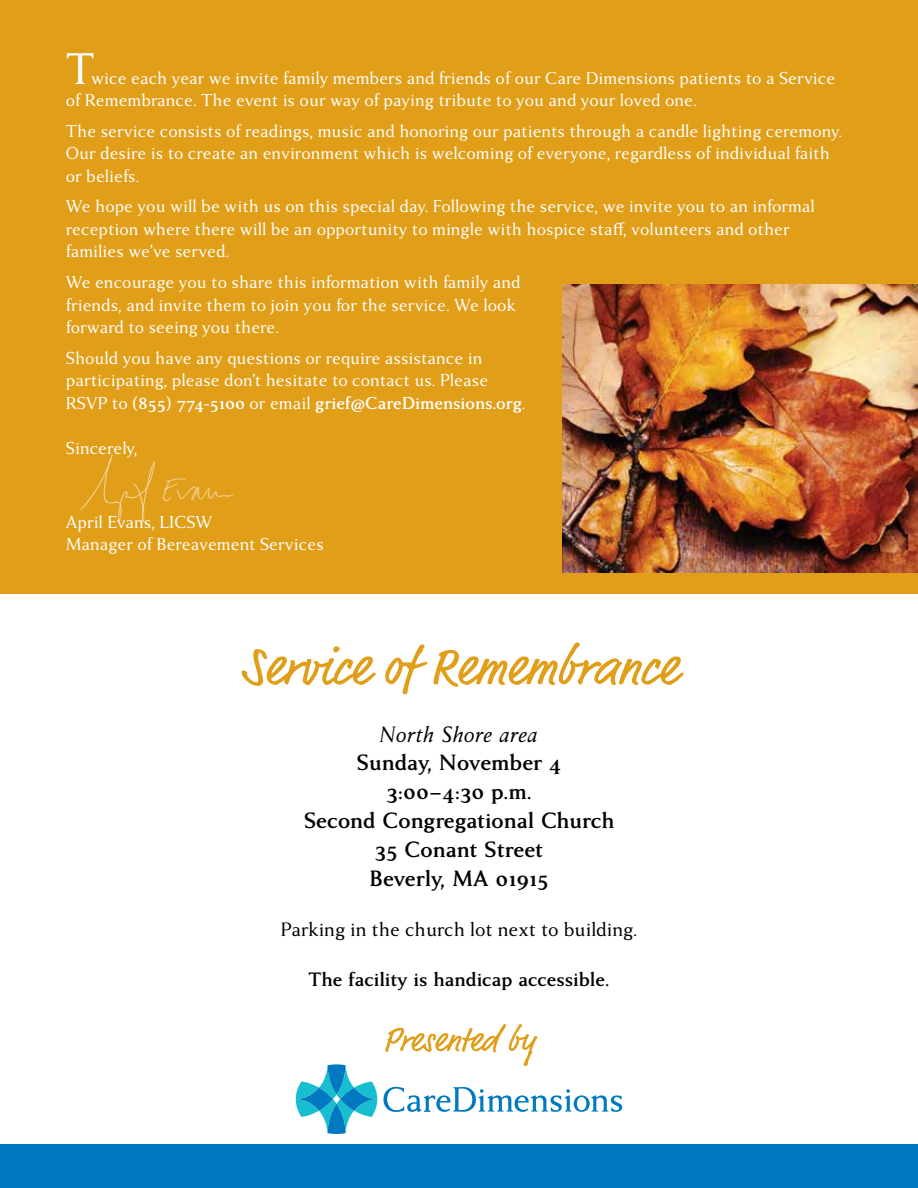
<style>
.page{position:relative;width:918px;height:1188px;background:#fff}
.page>*{position:absolute;margin:0;border:0;box-sizing:border-box;transform-origin:0 0}
.t1{font:48px "Anziano Pro";color:#fff}
.t2{font:700 24px/28.8px "Anziano Pro";color:#000;text-align:center}
.t3{font:italic 24px "Anziano Pro";color:#000}
.t4{font:21px "Anziano Pro";color:#000}
.t5{font:700 21px "Anziano Pro";color:#000}
.t6{font:18.75px/22.5px "Anziano Pro";color:#fff}
.s1{font-weight:700}
</style>
<div class="page">
<div style="left:0;top:0;width:918px;height:594px;background:#e09e19"></div>
<svg style="left:242px;top:643px;width:442px;height:51px"></svg>
<svg style="left:296px;top:1064px;width:81px;height:70px"></svg>
<svg style="left:383px;top:1087px;width:239px;height:25px"></svg>
<svg style="left:385px;top:1024px;width:152px;height:42px"></svg>
<div style="left:0;top:1145px;width:918px;height:43px;background:#0079c1"></div>
<img style="left:562px;top:284px;width:356px;height:288px">
<img style="left:79px;top:454px;width:155px;height:68px">
<h1 class="t1" style="left:66px;top:39px;width:30px">T</h1>
<p class="t6" style="left:66px;top:67px;width:771px;text-indent:25px">wice each year we invite family members and friends of our Care Dimensions patients to a Service of Remembrance. The event is our way of paying tribute to you and your loved one.</p>
<p class="t6" style="left:66px;top:120px;width:778px">The service consists of readings, music and honoring our patients through a candle lighting ceremony.<br>Our desire is to create an environment which is welcoming of everyone, regardless of individual faith or beliefs.</p>
<p class="t6" style="left:66px;top:196px;width:751px">We hope you will be with us on this special day. Following the service, we invite you to an informal reception where there will be an opportunity to mingle with hospice staff, volunteers and other families we’ve served.</p>
<p class="t6" style="left:66px;top:271px;width:456px">We encourage you to share this information with family and friends, and invite them to join you for the service. We look forward to seeing you there.</p>
<p class="t6" style="left:66px;top:347px;width:461px">Should you have any questions or require assistance in participating, please don’t hesitate to contact us. Please<br>RSVP to <span class="s1">(855) 774-5100</span> or email <span class="s1">grief@CareDimensions.org</span>.</p>
<p class="t6" style="left:66px;top:437px;width:73px">Sincerely,</p>
<p class="t6" style="left:66px;top:511px;width:260px">April Evans, LICSW<br>Manager of Bereavement Services</p>
<p class="t3" style="left:380px;top:719px;width:160px">North Shore area</p>
<p class="t2" style="left:304px;top:749px;width:312px">Sunday, November 4<br>3:00–4:30 p.m.<br>Second Congregational Church<br>35 Conant Street<br>Beverly, MA 01915</p>
<p class="t4" style="left:281px;top:916px;width:358px">Parking in the church lot next to building.</p>
<p class="t5" style="left:309px;top:967px;width:302px">The facility is handicap accessible.</p>
</div>
